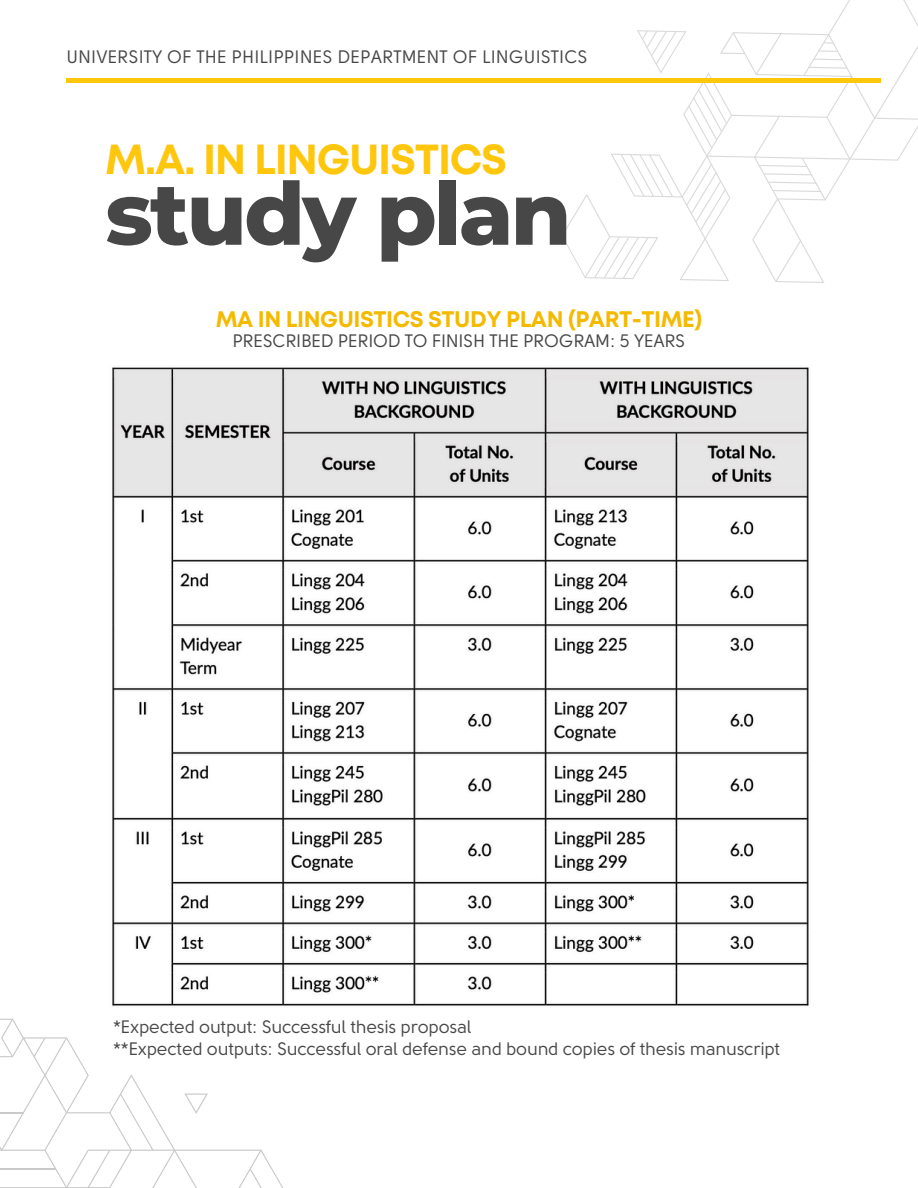
<style>
.page{position:relative;width:918px;height:1188px;background:#fff}
.page>*{position:absolute;margin:0;border:0;box-sizing:border-box;transform-origin:0 0}
.t1{font:800 87px "Montserrat";letter-spacing:-.03em;color:#474747}
.t2{font:700 42px "Mont";letter-spacing:-.03em;color:#ffc60e}
.t3{font:700 22.5px "Mont";letter-spacing:-.02em;color:#f4ba00}
.t4{font:18px "Solomon Sans";letter-spacing:-.02em;color:#474747}
.t5{font:18px "Solomon Sans";color:#474747}
</style>
<div class="page">
<svg style="left:550px;top:0;width:368px;height:283px"></svg>
<hr style="left:66px;top:79px;width:815px;height:3px;background:#ffc60e">
<svg style="left:0;top:1019px;width:283px;height:169px"></svg>
<img style="left:112px;top:367px;width:697px;height:639px">
<p class="t5" style="left:66px;top:48px;width:523px">UNIVERSITY OF THE PHILIPPINES DEPARTMENT OF LINGUISTICS</p>
<p class="t2" style="left:105px;top:143px;width:403px">M.A. IN LINGUISTICS</p>
<h3 class="t1" style="left:105px;top:161px;width:468px">study plan</h3>
<h3 class="t3" style="left:216px;top:311px;width:488px">MA IN LINGUISTICS STUDY PLAN (PART-TIME)</h3>
<h3 class="t4" style="left:232px;top:333px;width:455px">PRESCRIBED PERIOD TO FINISH THE PROGRAM: 5 YEARS</h3>
<p class="t4" style="left:113px;top:1019px;width:360px">*Expected output: Successful thesis proposal</p>
<h2 class="t4" style="left:113px;top:1040px;width:669px">**Expected outputs: Successful oral defense and bound copies of thesis manuscript</h2>
</div>
